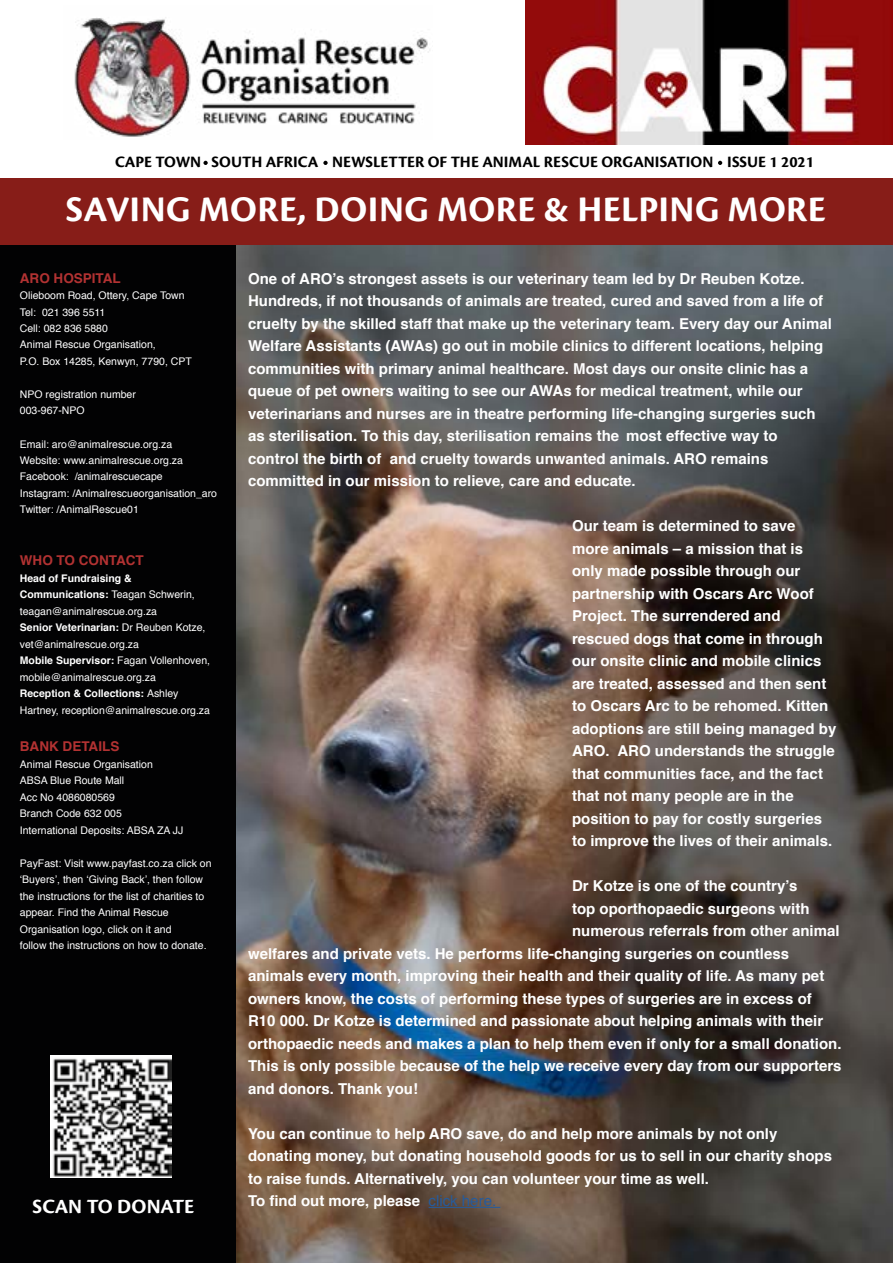
<style>
.page{position:relative;width:893px;height:1263px;background:#fff}
.page>*{position:absolute;margin:0;border:0;box-sizing:border-box;transform-origin:0 0}
.t1{font:700 37.5px "Cronos Pro";letter-spacing:.015em;color:#fff}
.t2{font:700 21px "Cronos Pro";letter-spacing:-.005em;color:#fff}
.t3{font:700 16.5px "Cronos Pro";color:#000}
.t4{font:700 15px/22.5px "Helvetica";color:#fff}
.t5{font:700 13.5px "Helvetica";color:#b23232}
.t6{font:10.5px/16.5px "Helvetica";color:#fff}
.s1{font-weight:700}
.s2{font-weight:400;color:#275b9b}
</style>
<div class="page">
<img style="left:236px;top:245px;width:657px;height:1018px">
<img style="left:525px;top:0;width:368px;height:145px">
<img style="left:74px;top:17px;width:356px;height:120px">
<div style="left:0;top:178px;width:893px;height:67px;background:#871d18"></div>
<hr style="left:429px;top:1207px;width:71px;height:1px;background:#275b9b">
<svg style="left:203px;top:161px;width:5px;height:4px"></svg>
<svg style="left:323px;top:161px;width:5px;height:4px"></svg>
<svg style="left:718px;top:161px;width:4px;height:4px"></svg>
<div style="left:1px;top:245px;width:235px;height:1018px;background:#020203"></div>
<img style="left:50px;top:1056px;width:122px;height:121px">
<p class="t3" style="left:115px;top:153px;width:700px">CAPE TOWN SOUTH AFRICA NEWSLETTER OF THE ANIMAL RESCUE ORGANISATION ISSUE 1 2021</p>
<h1 class="t1" style="left:66px;top:188px;width:762px">SAVING MORE, DOING MORE &amp; HELPING MORE</h1>
<p class="t5" style="left:20px;top:267px;width:103px">ARO HOSPITAL</p>
<p class="t6" style="left:20px;top:287px;width:173px">Olieboom Road, Ottery, Cape Town<br>Tel: 021 396 5511<br>Cell: 082 836 5880<br>Animal Rescue Organisation,<br>P.O. Box 14285, Kenwyn, 7790, CPT</p>
<p class="t6" style="left:20px;top:386px;width:118px">NPO registration number<br>003-967-NPO</p>
<p class="t6" style="left:20px;top:436px;width:199px">Email: aro@animalrescue.org.za<br>Website: www.animalrescue.org.za Facebook: /animalrescuecape<br>Instagram: /Animalrescueorganisation_aro Twitter: /AnimalRescue01</p>
<p class="t5" style="left:20px;top:549px;width:125px">WHO TO CONTACT</p>
<p class="t6" style="left:20px;top:570px;width:192px"><span class="s1">Head of Fundraising &amp; Communications:</span> Teagan Schwerin, teagan@animalrescue.org.za<br><span class="s1">Senior Veterinarian:</span> Dr Reuben Kotze, vet@animalrescue.org.za<br><span class="s1">Mobile Supervisor:</span> Fagan Vollenhoven, mobile@animalrescue.org.za<br><span class="s1">Reception &amp; Collections:</span> Ashley Hartney, reception@animalrescue.org.za</p>
<p class="t5" style="left:20px;top:736px;width:101px">BANK DETAILS</p>
<p class="t6" style="left:20px;top:756px;width:165px">Animal Rescue Organisation<br>ABSA Blue Route Mall<br>Acc No 4086080569<br>Branch Code 632 005<br>International Deposits: ABSA ZA JJ</p>
<p class="t6" style="left:20px;top:855px;width:193px">PayFast: Visit www.payfast.co.za click on ‘Buyers’, then ‘Giving Back’, then follow the instructions for the list of charities to appear. Find the Animal Rescue Organisation logo, click on it and<br>follow the instructions on how to donate.</p>
<h2 class="t2" style="left:32px;top:1194px;width:163px">SCAN TO DONATE</h2>
<p class="t4" style="left:248px;top:267px;width:585px">One of ARO’s strongest assets is our veterinary team led by Dr Reuben Kotze.<br>Hundreds, if not thousands of animals are treated, cured and saved from a life of cruelty by the skilled staff that make up the veterinary team. Every day our Animal Welfare Assistants (AWAs) go out in mobile clinics to different locations, helping communities with primary animal healthcare. Most days our onsite clinic has a queue of pet owners waiting to see our AWAs for medical treatment, while our veterinarians and nurses are in theatre performing life-changing surgeries such as sterilisation. To this day, sterilisation remains the most effective way to control the birth of and cruelty towards unwanted animals. ARO remains committed in our mission to relieve, care and educate.</p>
<p class="t4" style="left:572px;top:515px;width:266px">Our team is determined to save<br>more animals – a mission that is only made possible through our partnership with Oscars Arc Woof Project. The surrendered and rescued dogs that come in through our onsite clinic and mobile clinics are treated, assessed and then sent to Oscars Arc to be rehomed. Kitten adoptions are still being managed by ARO. ARO understands the struggle that communities face, and the fact that not many people are in the position to pay for costly surgeries to improve the lives of their animals.</p>
<p class="t4" style="left:572px;top:875px;width:227px">Dr Kotze is one of the country’s</p>
<p class="t4" style="left:572px;top:897px;width:239px">top oporthopaedic surgeons with</p>
<p class="t4" style="left:572px;top:920px;width:269px">numerous referrals from other animal</p>
<p class="t4" style="left:248px;top:942px;width:543px">welfares and private vets. He performs life-changing surgeries on countless</p>
<p class="t4" style="left:248px;top:965px;width:578px">animals every month, improving their health and their quality of life. As many pet</p>
<p class="t4" style="left:248px;top:987px;width:565px">owners know, the costs of performing these types of surgeries are in excess of</p>
<p class="t4" style="left:248px;top:1010px;width:577px">R10 000. Dr Kotze is determined and passionate about helping animals with their</p>
<p class="t4" style="left:248px;top:1032px;width:595px">orthopaedic needs and makes a plan to help them even if only for a small donation.</p>
<p class="t4" style="left:248px;top:1055px;width:595px">This is only possible because of the help we receive every day from our supporters</p>
<p class="t4" style="left:248px;top:1077px;width:172px">and donors. Thank you!</p>
<p class="t4" style="left:248px;top:1122px;width:585px">You can continue to help ARO save, do and help more animals by not only donating money, but donating household goods for us to sell in our charity shops to raise funds. Alternatively, you can volunteer your time as well.<br>To find out more, please <span class="s2">click here.</span></p>
</div>
